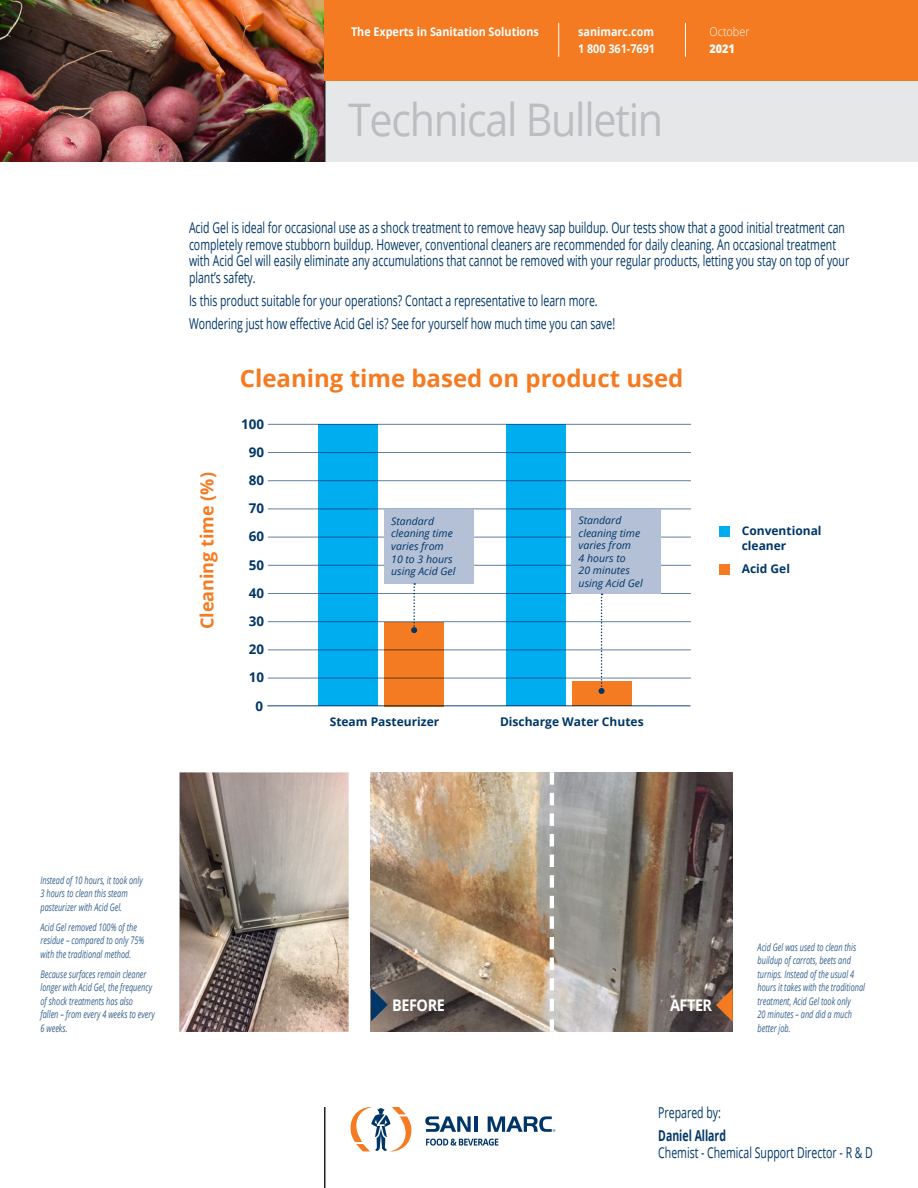
<style>
.page{position:relative;width:918px;height:1188px;background:#fff}
.page>*{position:absolute;margin:0;border:0;box-sizing:border-box;transform-origin:0 0}
.t1{font:45px "Open Sans";letter-spacing:-.03em;color:#bcbdc0;scale:.92 1}
.t2{font:700 24px "Open Sans";color:#f47b21}
.t3{font:700 18px "Open Sans";color:#f47b21}
.t4{font:700 16.05px "Open Sans";letter-spacing:-.03em;color:#fff;scale:.9 1}
.t5{font:15px/16.5px "Open Sans";color:#003667;scale:.7 1}
.t6{font:700 13.35px "Open Sans";color:#003667}
.t7{font:700 12px/14.4px "Open Sans";color:#003667}
.t8{font:700 12px "Open Sans";color:#fff;scale:.9 1}
.t9{font:300 12px "Open Sans";color:#fff;scale:.9 1}
.t10{font:800 12px "Open Sans";color:#fff;scale:.9 1}
.t11{font:italic 10.5px/13.5px "Open Sans";color:#325e8b;scale:.7 1}
.t12{font:italic 10.5px/12.6px "Open Sans";color:#003667}
.s1{font-weight:700}
</style>
<div class="page">
<hr style="left:324px;top:1107px;width:2px;height:81px;background:#231f20">
<div style="left:324px;top:0;width:594px;height:81px;background:#f47b21"></div>
<div style="left:324px;top:81px;width:594px;height:81px;background:#e6e7e9"></div>
<hr style="left:324px;top:81px;width:2px;height:81px;background:#231f20">
<img style="left:0;top:0;width:324px;height:162px">
<svg style="left:425px;top:1116px;width:46px;height:16px"></svg>
<hr style="left:474px;top:1116px;width:4px;height:16px;background:#003667">
<svg style="left:351px;top:1107px;width:61px;height:44px"></svg>
<svg style="left:426px;top:1139px;width:72px;height:7px"></svg>
<svg style="left:488px;top:1116px;width:67px;height:16px"></svg>
<hr style="left:558px;top:23px;width:1px;height:34px;background:#fff">
<hr style="left:685px;top:23px;width:1px;height:34px;background:#fff">
<img style="left:371px;top:772px;width:362px;height:260px">
<svg style="left:550px;top:772px;width:4px;height:260px"></svg>
<svg style="left:371px;top:988px;width:17px;height:33px"></svg>
<svg style="left:716px;top:988px;width:17px;height:34px"></svg>
<img style="left:180px;top:772px;width:168px;height:260px">
<hr style="left:268px;top:424px;width:423px;height:1px;background:#6180a7">
<hr style="left:268px;top:452px;width:423px;height:1px;background:#6180a7">
<hr style="left:268px;top:480px;width:423px;height:1px;background:#6180a7">
<hr style="left:268px;top:509px;width:423px;height:1px;background:#6180a7">
<hr style="left:268px;top:537px;width:423px;height:1px;background:#6180a7">
<hr style="left:268px;top:565px;width:423px;height:1px;background:#6180a7">
<hr style="left:268px;top:593px;width:423px;height:1px;background:#6180a7">
<hr style="left:268px;top:621px;width:423px;height:1px;background:#6180a7">
<hr style="left:268px;top:650px;width:423px;height:1px;background:#6180a7">
<hr style="left:268px;top:678px;width:423px;height:1px;background:#6180a7">
<hr style="left:267px;top:705px;width:423px;height:2px;background:#6180a7">
<div style="left:319px;top:425px;width:59px;height:281px;background:#00aeef"></div>
<div style="left:506px;top:425px;width:59px;height:281px;background:#00aeef"></div>
<div style="left:384px;top:622px;width:60px;height:84px;background:#f47b21"></div>
<div style="left:572px;top:682px;width:59px;height:24px;background:#f47b21"></div>
<div style="left:384px;top:509px;width:90px;height:74px;background:#b3c0d6"></div>
<div style="left:572px;top:509px;width:89px;height:85px;background:#b3c0d6"></div>
<svg style="left:411px;top:583px;width:6px;height:50px"></svg>
<svg style="left:599px;top:594px;width:6px;height:100px"></svg>
<div style="left:719px;top:526px;width:11px;height:11px;background:#00aeef"></div>
<div style="left:719px;top:564px;width:11px;height:11px;background:#f47b21"></div>
<p class="t8" style="left:351px;top:23px;width:210px">The Experts in Sanitation Solutions</p>
<p class="t8" style="left:578px;top:23px;width:86px">sanimarc.com</p>
<p class="t8" style="left:578px;top:40px;width:87px">1 800 361-7691</p>
<p class="t1" style="left:348px;top:89px;width:344px">Technical Bulletin</p>
<p class="t9" style="left:710px;top:24px;width:46px">October</p>
<p class="t10" style="left:710px;top:39px;width:30px">2021</p>
<p class="t5" style="left:189px;top:219px;width:945px">Acid Gel is ideal for occasional use as a shock treatment to remove heavy sap buildup. Our tests show that a good initial treatment can completely remove stubborn buildup. However, conventional cleaners are recommended for daily cleaning. An occasional treatment with Acid Gel will easily eliminate any accumulations that cannot be removed with your regular products, letting you stay on top of your plant’s safety.</p>
<p class="t5" style="left:189px;top:292px;width:585px">Is this product suitable for your operations? Contact a representative to learn more.</p>
<p class="t5" style="left:189px;top:315px;width:610px">Wondering just how effective Acid Gel is? See for yourself how much time you can save!</p>
<p class="t3" style="left:194px;top:629px;width:159px;rotate:-90deg">Cleaning time (%)</p>
<p class="t2" style="left:240px;top:361px;width:445px">Cleaning time based on product used</p>
<p class="t6" style="left:241px;top:414px;width:24px">100</p>
<p class="t6" style="left:249px;top:443px;width:17px">90</p>
<p class="t6" style="left:249px;top:471px;width:17px">80</p>
<p class="t6" style="left:249px;top:499px;width:17px">70</p>
<p class="t6" style="left:249px;top:527px;width:17px">60</p>
<p class="t6" style="left:249px;top:555px;width:17px">50</p>
<p class="t6" style="left:249px;top:583px;width:17px">40</p>
<p class="t6" style="left:249px;top:612px;width:17px">30</p>
<p class="t6" style="left:249px;top:640px;width:17px">20</p>
<p class="t6" style="left:249px;top:668px;width:17px">10</p>
<p class="t6" style="left:255px;top:696px;width:9px">0</p>
<p class="t12" style="left:391px;top:514px;width:66px">Standard cleaning time varies from<br>10 to 3 hours using Acid Gel</p>
<p class="t12" style="left:579px;top:514px;width:66px">Standard cleaning time varies from<br>4 hours to<br>20 minutes using Acid Gel</p>
<p class="t7" style="left:742px;top:524px;width:81px">Conventional cleaner</p>
<p class="t7" style="left:742px;top:561px;width:50px">Acid Gel</p>
<p class="t7" style="left:330px;top:714px;width:111px">Steam Pasteurizer</p>
<p class="t7" style="left:500px;top:714px;width:145px">Discharge Water Chutes</p>
<p class="t11" style="left:40px;top:873px;width:148px">Instead of 10 hours, it took only<br>3 hours to clean this steam pasteurizer with Acid Gel.</p>
<p class="t11" style="left:40px;top:920px;width:150px">Acid Gel removed 100% of the residue – compared to only 75% with the traditional method.</p>
<p class="t11" style="left:40px;top:967px;width:165px">Because surfaces remain cleaner longer with Acid Gel, the frequency of shock treatments has also<br>fallen – from every 4 weeks to every<br>6 weeks.</p>
<p class="t4" style="left:392px;top:994px;width:60px">BEFORE</p>
<p class="t4" style="left:670px;top:994px;width:48px">AFTER</p>
<p class="t11" style="left:758px;top:940px;width:155px">Acid Gel was used to clean this buildup of carrots, beets and turnips. Instead of the usual 4 hours it takes with the traditional treatment, Acid Gel took only<br>20 minutes – and did a much better job.</p>
<p class="t5" style="left:658px;top:1104px;width:91px">Prepared by:</p>
<p class="t5" style="left:658px;top:1127px;width:308px"><span class="s1">Daniel Allard<br></span>Chemist - Chemical Support Director - R &amp; D</p>
</div>
